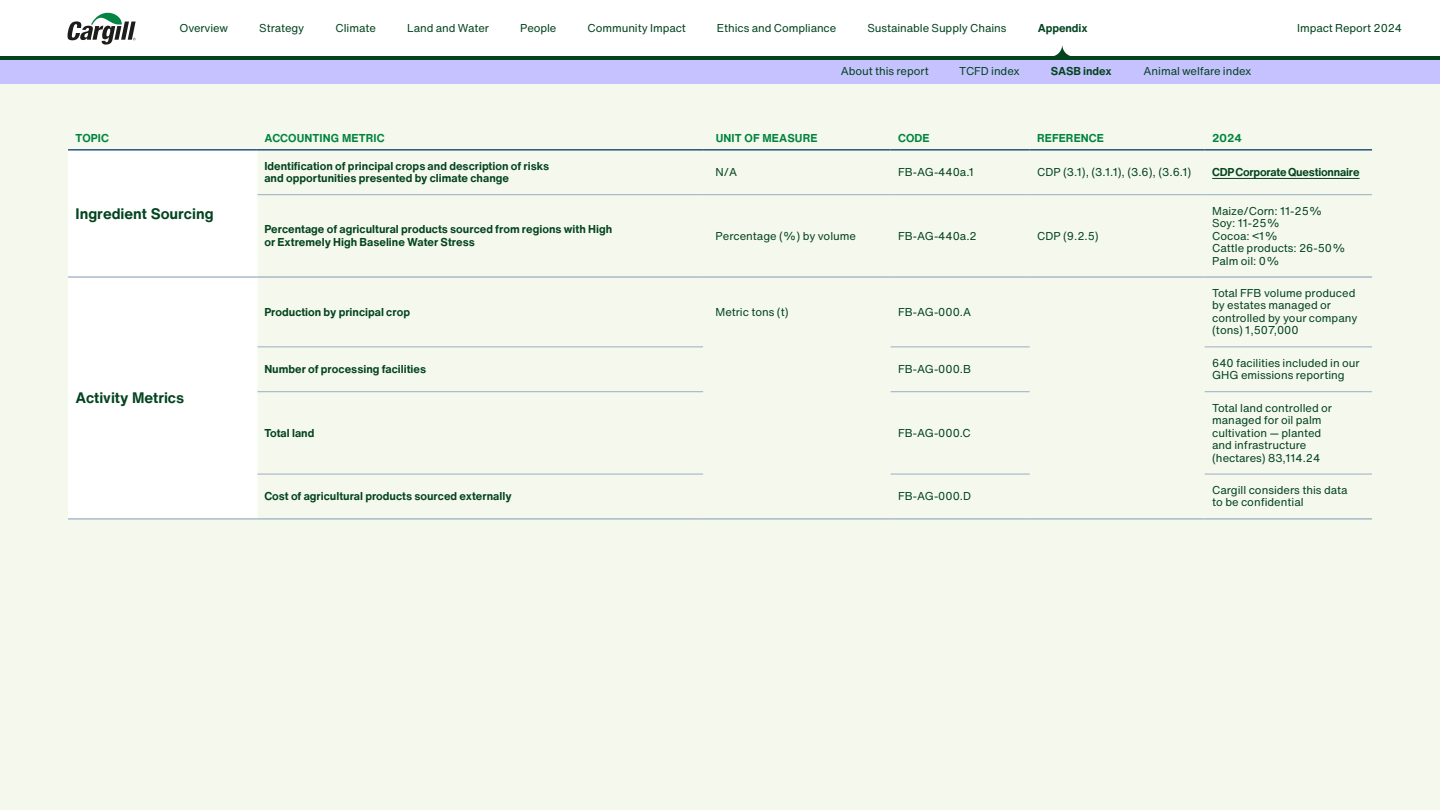
<style>
.page{position:relative;width:1440px;height:810px;background:#f5f9ed}
.page>*{position:absolute;margin:0;border:0;box-sizing:border-box;transform-origin:0 0}
.Table_Header_Col_1__B___new_brand{font:700 15px "Helvetica Now Text";color:#03441f}
.Table_Body__left_align__B___new_brand{font:11.25px/12.5px "Helvetica Now Text";color:#03441f}
.Table_Body__left_align__B___new_brand-2{font:700 11.25px/12.5px "Helvetica Now Text";color:#03441f}
.Table_Header_1__B___new_brand{font:700 11.25px "Helvetica Now Text";letter-spacing:.01em;color:#00843d}
.Table_Body__left_align__B___new_brand-3{font:700 11.25px "Helvetica Now Text";letter-spacing:-.02em;color:#03441f}
</style>
<div class="page">
<div style="left:68px;top:150px;width:188px;height:368px;background:#fff"></div>
<hr style="left:256px;top:150px;width:2px;height:45px;background:#fff">
<hr style="left:256px;top:195px;width:2px;height:81px;background:#fff">
<hr style="left:256px;top:278px;width:2px;height:69px;background:#fff">
<hr style="left:256px;top:347px;width:2px;height:45px;background:#fff">
<hr style="left:256px;top:392px;width:2px;height:82px;background:#fff">
<hr style="left:256px;top:474px;width:2px;height:44px;background:#fff">
<hr style="left:68px;top:149px;width:189px;height:1px;background:#036">
<hr style="left:257px;top:149px;width:446px;height:1px;background:#036">
<hr style="left:703px;top:149px;width:188px;height:1px;background:#036">
<hr style="left:891px;top:149px;width:139px;height:1px;background:#036">
<hr style="left:1030px;top:149px;width:175px;height:1px;background:#036">
<hr style="left:1205px;top:149px;width:167px;height:1px;background:#036">
<hr style="left:68px;top:276px;width:189px;height:2px;background:#99adc2">
<hr style="left:68px;top:518px;width:189px;height:2px;background:#99adc2">
<hr style="left:257px;top:276px;width:446px;height:2px;background:#99adc2">
<hr style="left:703px;top:276px;width:188px;height:2px;background:#99adc2">
<hr style="left:703px;top:518px;width:188px;height:2px;background:#99adc2">
<hr style="left:891px;top:276px;width:139px;height:2px;background:#99adc2">
<hr style="left:1030px;top:276px;width:175px;height:2px;background:#99adc2">
<hr style="left:1030px;top:518px;width:175px;height:2px;background:#99adc2">
<hr style="left:1205px;top:276px;width:167px;height:2px;background:#99adc2">
<hr style="left:257px;top:518px;width:446px;height:2px;background:#99adc2">
<hr style="left:891px;top:518px;width:139px;height:2px;background:#99adc2">
<hr style="left:1205px;top:518px;width:167px;height:2px;background:#99adc2">
<hr style="left:258px;top:194px;width:445px;height:1px;background:#99adc2">
<hr style="left:703px;top:194px;width:188px;height:1px;background:#99adc2">
<hr style="left:891px;top:194px;width:139px;height:1px;background:#99adc2">
<hr style="left:1030px;top:194px;width:175px;height:1px;background:#99adc2">
<hr style="left:1205px;top:194px;width:167px;height:1px;background:#99adc2">
<hr style="left:258px;top:347px;width:445px;height:1px;background:#99adc2">
<hr style="left:891px;top:347px;width:139px;height:1px;background:#99adc2">
<hr style="left:1205px;top:347px;width:167px;height:1px;background:#99adc2">
<hr style="left:258px;top:391px;width:445px;height:1px;background:#99adc2">
<hr style="left:891px;top:391px;width:139px;height:1px;background:#99adc2">
<hr style="left:1205px;top:391px;width:167px;height:1px;background:#99adc2">
<hr style="left:258px;top:474px;width:445px;height:1px;background:#99adc2">
<hr style="left:891px;top:474px;width:139px;height:1px;background:#99adc2">
<hr style="left:1205px;top:474px;width:167px;height:1px;background:#99adc2">
<hr style="left:1212px;top:178px;width:148px;height:1px;background:#03441f">
<div style="left:0;top:0;width:1440px;height:57px;background:#fff"></div>
<svg style="left:1051px;top:45px;width:23px;height:12px"></svg>
<svg style="left:68px;top:13px;width:68px;height:32px"></svg>
<div style="left:0;top:58px;width:1440px;height:26px;background:#c6c2ff"></div>
<hr style="left:0;top:57px;width:1440px;height:3px;background:#03441f">
<p class="Table_Body__left_align__B___new_brand" style="left:179px;top:22px;width:50px">Overview</p>
<p class="Table_Body__left_align__B___new_brand" style="left:259px;top:22px;width:47px">Strategy</p>
<p class="Table_Body__left_align__B___new_brand" style="left:336px;top:22px;width:42px">Climate</p>
<p class="Table_Body__left_align__B___new_brand" style="left:407px;top:22px;width:83px">Land and Water</p>
<p class="Table_Body__left_align__B___new_brand" style="left:520px;top:22px;width:38px">People</p>
<p class="Table_Body__left_align__B___new_brand" style="left:588px;top:22px;width:100px">Community Impact</p>
<p class="Table_Body__left_align__B___new_brand" style="left:717px;top:22px;width:121px">Ethics and Compliance</p>
<p class="Table_Body__left_align__B___new_brand" style="left:867px;top:22px;width:141px">Sustainable Supply Chains</p>
<p class="Table_Body__left_align__B___new_brand-2" style="left:1038px;top:22px;width:51px">Appendix</p>
<p class="Table_Body__left_align__B___new_brand" style="left:1297px;top:22px;width:107px">Impact Report 2024</p>
<p class="Table_Body__left_align__B___new_brand" style="left:841px;top:65px;width:89px">About this report</p>
<p class="Table_Body__left_align__B___new_brand" style="left:959px;top:65px;width:62px">TCFD index</p>
<p class="Table_Body__left_align__B___new_brand-2" style="left:1051px;top:65px;width:62px">SASB index</p>
<p class="Table_Body__left_align__B___new_brand" style="left:1144px;top:65px;width:109px">Animal welfare index</p>
<p class="Table_Header_1__B___new_brand" style="left:76px;top:131px;width:35px">TOPIC</p>
<p class="Table_Header_1__B___new_brand" style="left:264px;top:131px;width:122px">ACCOUNTING METRIC</p>
<p class="Table_Header_1__B___new_brand" style="left:716px;top:131px;width:103px">UNIT OF MEASURE</p>
<p class="Table_Header_1__B___new_brand" style="left:898px;top:131px;width:33px">CODE</p>
<p class="Table_Header_1__B___new_brand" style="left:1037px;top:131px;width:68px">REFERENCE</p>
<p class="Table_Header_1__B___new_brand" style="left:1212px;top:131px;width:31px">2024</p>
<p class="Table_Header_Col_1__B___new_brand" style="left:76px;top:203px;width:140px">Ingredient Sourcing</p>
<p class="Table_Header_Col_1__B___new_brand" style="left:76px;top:388px;width:110px">Activity Metrics</p>
<p class="Table_Body__left_align__B___new_brand-2" style="left:264px;top:160px;width:286px">Identification of principal crops and description of risks and opportunities presented by climate change</p>
<p class="Table_Body__left_align__B___new_brand" style="left:716px;top:166px;width:23px">N/A</p>
<p class="Table_Body__left_align__B___new_brand" style="left:898px;top:166px;width:77px">FB-AG-440a.1</p>
<p class="Table_Body__left_align__B___new_brand" style="left:1037px;top:166px;width:156px">CDP (3.1), (3.1.1), (3.6), (3.6.1)</p>
<p class="Table_Body__left_align__B___new_brand-3" style="left:1212px;top:164px;width:149px">CDP Corporate Questionnaire</p>
<p class="Table_Body__left_align__B___new_brand-2" style="left:264px;top:223px;width:349px">Percentage of agricultural products sourced from regions with High or Extremely High Baseline Water Stress</p>
<p class="Table_Body__left_align__B___new_brand" style="left:716px;top:229px;width:142px">Percentage (%) by volume</p>
<p class="Table_Body__left_align__B___new_brand" style="left:898px;top:229px;width:80px">FB-AG-440a.2</p>
<p class="Table_Body__left_align__B___new_brand" style="left:1037px;top:229px;width:63px">CDP (9.2.5)</p>
<p class="Table_Body__left_align__B___new_brand-2" style="left:264px;top:305px;width:147px">Production by principal crop</p>
<p class="Table_Body__left_align__B___new_brand" style="left:716px;top:305px;width:74px">Metric tons (t)</p>
<p class="Table_Body__left_align__B___new_brand" style="left:898px;top:305px;width:75px">FB-AG-000.A</p>
<p class="Table_Body__left_align__B___new_brand" style="left:1212px;top:204px;width:135px">Maize/Corn: 11-25%<br>Soy: 11-25%<br>Cocoa: &lt;1%<br>Cattle products: 26-50%<br>Palm oil: 0%</p>
<p class="Table_Body__left_align__B___new_brand" style="left:1212px;top:287px;width:147px">Total FFB volume produced by estates managed or controlled by your company (tons) 1,507,000</p>
<p class="Table_Body__left_align__B___new_brand-2" style="left:264px;top:363px;width:163px">Number of processing facilities</p>
<p class="Table_Body__left_align__B___new_brand" style="left:898px;top:363px;width:75px">FB-AG-000.B</p>
<p class="Table_Body__left_align__B___new_brand" style="left:1212px;top:357px;width:149px">640 facilities included in our<br>GHG emissions reporting</p>
<p class="Table_Body__left_align__B___new_brand-2" style="left:264px;top:426px;width:52px">Total land</p>
<p class="Table_Body__left_align__B___new_brand" style="left:898px;top:426px;width:74px">FB-AG-000.C</p>
<p class="Table_Body__left_align__B___new_brand" style="left:1212px;top:401px;width:121px">Total land controlled or managed for oil palm cultivation — planted and infrastructure (hectares) 83,114.24</p>
<p class="Table_Body__left_align__B___new_brand-2" style="left:264px;top:490px;width:249px">Cost of agricultural products sourced externally</p>
<p class="Table_Body__left_align__B___new_brand" style="left:898px;top:490px;width:75px">FB-AG-000.D</p>
<p class="Table_Body__left_align__B___new_brand" style="left:1212px;top:484px;width:137px">Cargill considers this data to be confidential</p>
</div>
